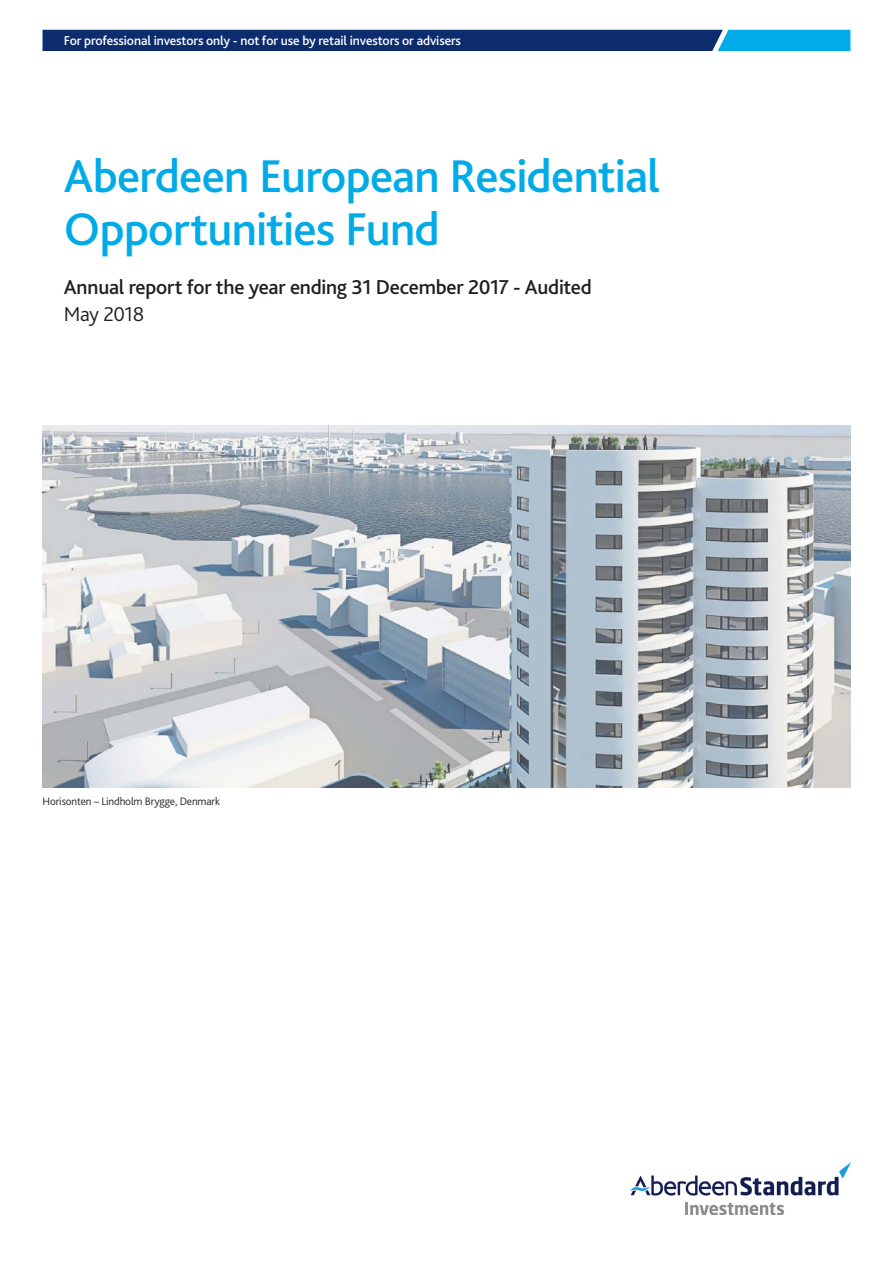
<style>
.page{position:relative;width:893px;height:1263px;background:#fff}
.page>*{position:absolute;margin:0;border:0;box-sizing:border-box;transform-origin:0 0}
.t1{font:500 48px/52.5px "Bliss 2";letter-spacing:-.015em;color:#00abe7}
.t2{font:500 21px "Bliss 2";letter-spacing:-.015em;color:#231f20}
.t3{font:300 21px "Bliss 2";letter-spacing:-.02em;color:#231f20}
.t4{font:500 13.5px "Bliss 2";letter-spacing:-.01em;color:#fff}
.t5{font:300 11.25px "Bliss 2";letter-spacing:-.01em;color:#231f20}
</style>
<div class="page">
<svg style="left:43px;top:30px;width:807px;height:21px;background:#0c4182"></svg>
<img style="left:43px;top:425px;width:807px;height:362px">
<img style="left:630px;top:1163px;width:220px;height:51px">
<p class="t4" style="left:64px;top:32px;width:399px">For professional investors only - not for use by retail investors or advisers</p>
<h1 class="t1" style="left:64px;top:149px;width:598px">Aberdeen European Residential<br>Opportunities Fund</h1>
<h2 class="t2" style="left:64px;top:274px;width:530px">Annual report for the year ending 31 December 2017 - Audited</h2>
<h2 class="t3" style="left:64px;top:301px;width:82px">May 2018</h2>
<p class="t5" style="left:43px;top:795px;width:179px">Horisonten – Lindholm Brygge, Denmark</p>
</div>
